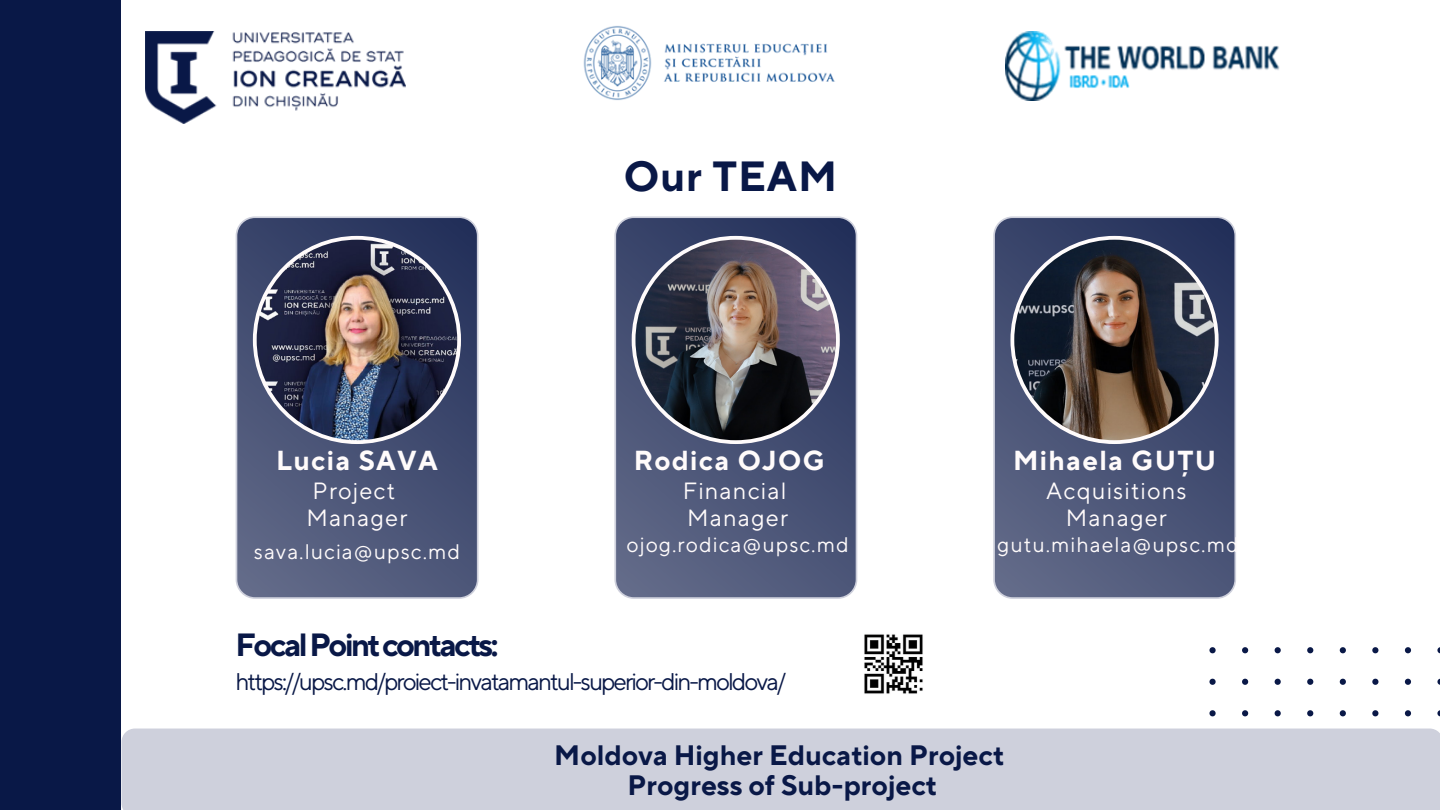
<style>
.page{position:relative;width:1440px;height:810px;background:#fff}
.page>*{position:absolute;margin:0;border:0;box-sizing:border-box;transform-origin:0 0}
.t1{font:700 42px "TT Norms Pro";letter-spacing:.02em;color:#091847}
.t2{font:700 32px "TT Norms Pro";letter-spacing:-.08em;color:#091847}
.t3{font:700 28px "TT Norms Pro";color:#091847}
.t4{font:700 27.4px "TT Norms Pro";letter-spacing:.05em;color:#fffbfb}
.t5{font:24px "TT Norms Pro";letter-spacing:-.08em;color:#091847}
.t6{font:23.4px/27.8px "TT Norms Pro";letter-spacing:.05em;color:#fffbfb;text-align:center}
.t7{font:21px "TT Norms Pro";letter-spacing:.05em;color:#fffbfb}
</style>
<div class="page">
<div style="left:0;top:0;width:122px;height:810px;background:#091847"></div>
<svg style="left:1209px;top:647px;width:231px;height:82px"></svg>
<img style="left:146px;top:32px;width:259px;height:91px">
<img style="left:583px;top:26px;width:252px;height:74px">
<img style="left:1005px;top:32px;width:275px;height:68px">
<img style="left:864px;top:634px;width:59px;height:60px">
<svg style="left:236px;top:216px;width:243px;height:383px;background:#515b7c"></svg>
<svg style="left:614px;top:216px;width:243px;height:383px;background:#515b7c"></svg>
<svg style="left:993px;top:216px;width:243px;height:383px;background:#515a7c"></svg>
<img style="left:253px;top:236px;width:208px;height:208px">
<img style="left:632px;top:236px;width:208px;height:208px">
<img style="left:1010px;top:236px;width:209px;height:208px">
<div style="left:122px;top:729px;width:1318px;height:81px;background:#ced0dc"></div>
<p class="t1" style="left:624px;top:151px;width:215px">Our TEAM</p>
<p class="t4" style="left:276px;top:444px;width:163px">Lucia SAVA</p>
<p class="t4" style="left:634px;top:444px;width:192px">Rodica OJOG</p>
<p class="t4" style="left:1013px;top:444px;width:205px">Mihaela GUȚU</p>
<p class="t6" style="left:313px;top:477px;width:84px">Project</p>
<p class="t6" style="left:307px;top:505px;width:102px">Manager</p>
<p class="t6" style="left:683px;top:477px;width:105px">Financial</p>
<p class="t6" style="left:687px;top:505px;width:102px">Manager</p>
<p class="t6" style="left:1046px;top:477px;width:142px">Acquisitions<br>Manager</p>
<p class="t7" style="left:254px;top:539px;width:208px">sava.lucia@upsc.md</p>
<p class="t7" style="left:627px;top:532px;width:224px">ojog.rodica@upsc.md</p>
<p class="t7" style="left:997px;top:532px;width:243px">gutu.mihaela@upsc.md</p>
<p class="t2" style="left:236px;top:626px;width:264px">FocalPointcontacts:</p>
<p class="t5" style="left:235px;top:667px;width:552px">https://upsc.md/proiect-invatamantul-superior-din-moldova/</p>
<p class="t3" style="left:554px;top:739px;width:452px">Moldova Higher Education Project</p>
<p class="t3" style="left:627px;top:769px;width:311px">Progress of Sub-project</p>
</div>
